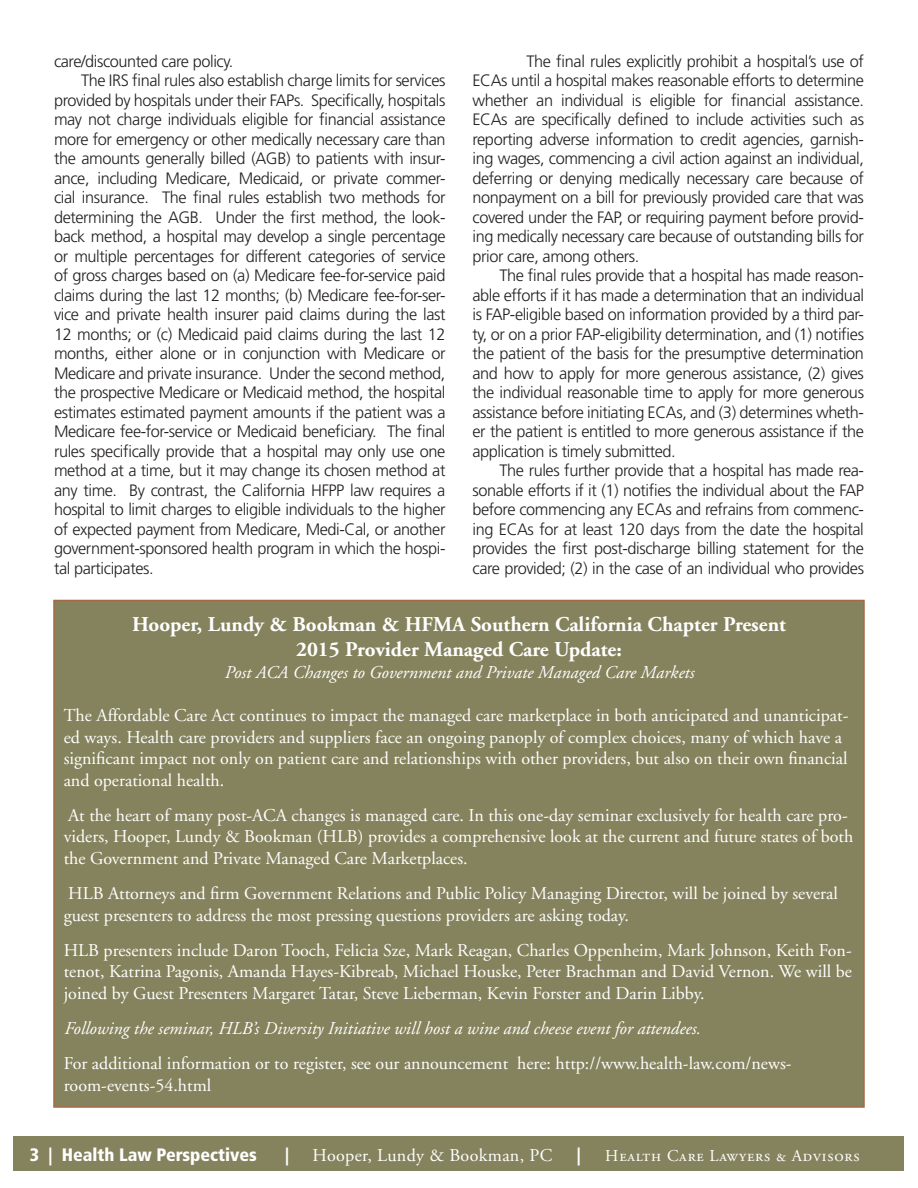
<style>
.page{position:relative;width:918px;height:1188px;background:#fff}
.page>*{position:absolute;margin:0;border:0;box-sizing:border-box;transform-origin:0 0}
.t1{font:700 21px "Adobe Garamond";color:#fff}
.t2{font:18px/21.6px "Adobe Garamond";color:#fff}
.t3{font:italic 18px "Adobe Garamond";color:#fff}
.t4{font:900 condensed 18px "Frutiger";color:#fff}
.t5{font:18px "Adobe Garamond Pro";letter-spacing:.02em;color:#fff}
.Body_copy_in_columns{font:300 16.5px/19.5px "Frutiger";letter-spacing:-.025em;color:#231f20;text-align:justify}
.t6{font:16.5px "Adobe Garamond Pro";letter-spacing:.05em;color:#fff}
</style>
<div class="page">
<div style="left:14px;top:1136px;width:890px;height:35px;background:#85835d"></div>
<div style="left:53px;top:600px;width:812px;height:508px;background:#85835d;border:2px solid #a56947"></div>
<p class="Body_copy_in_columns" style="left:472px;top:51px;width:393px;text-indent:54px">The final rules explicitly prohibit a hospital’s use of ECAs until a hospital makes reasonable efforts to determine whether an individual is eligible for financial assistance.<br>ECAs are specifically defined to include activities such as reporting adverse information to credit agencies, garnish&shy;ing wages, commencing a civil action against an individual, deferring or denying medically necessary care because of nonpayment on a bill for previously provided care that was covered under the FAP, or requiring payment before provid&shy;ing medically necessary care because of outstanding bills for prior care, among others.</p>
<p class="Body_copy_in_columns" style="left:472px;top:266px;width:393px;text-indent:27px">The final rules provide that a hospital has made reason&shy;able efforts if it has made a determination that an individual is FAP-eligible based on information provided by a third par&shy;ty, or on a prior FAP-eligibility determination, and (1) notifies the patient of the basis for the presumptive determination and how to apply for more generous assistance, (2) gives the individual reasonable time to apply for more generous assistance before initiating ECAs, and (3) determines wheth&shy;er the patient is entitled to more generous assistance if the application is timely submitted.</p>
<p class="Body_copy_in_columns" style="left:472px;top:461px;width:393px;text-indent:27px">The rules further provide that a hospital has made rea&shy;sonable efforts if it (1) notifies the individual about the FAP before commencing any ECAs and refrains from commenc&shy;ing ECAs for at least 120 days from the date the hospital provides the first post-discharge billing statement for the care provided; (2) in the case of an individual who provides</p>
<p class="Body_copy_in_columns" style="left:54px;top:51px;width:181px">care/discounted care policy.</p>
<p class="Body_copy_in_columns" style="left:54px;top:71px;width:393px;text-indent:27px">The IRS final rules also establish charge limits for services provided by hospitals under their FAPs. Specifically, hospitals may not charge individuals eligible for financial assistance more for emergency or other medically necessary care than the amounts generally billed (AGB) to patients with insur&shy;ance, including Medicare, Medicaid, or private commer&shy;cial insurance. The final rules establish two methods for determining the AGB. Under the first method, the look&shy;back method, a hospital may develop a single percentage or multiple percentages for different categories of service of gross charges based on (a) Medicare fee-for-service paid claims during the last 12 months; (b) Medicare fee-for-ser&shy;vice and private health insurer paid claims during the last 12 months; or (c) Medicaid paid claims during the last 12 months, either alone or in conjunction with Medicare or Medicare and private insurance. Under the second method, the prospective Medicare or Medicaid method, the hospital estimates estimated payment amounts if the patient was a Medicare fee-for-service or Medicaid beneficiary. The final rules specifically provide that a hospital may only use one method at a time, but it may change its chosen method at any time. By contrast, the California HFPP law requires a hospital to limit charges to eligible individuals to the higher of expected payment from Medicare, Medi-Cal, or another government-sponsored health program in which the hospi&shy;tal participates.</p>
<p class="t1" style="left:132px;top:613px;width:656px">Hooper, Lundy &amp; Bookman &amp; HFMA Southern California Chapter Present</p>
<p class="t1" style="left:296px;top:638px;width:327px">2015 Provider Managed Care Update:</p>
<p class="t3" style="left:224px;top:662px;width:471px">Post ACA Changes to Government and Private Managed Care Markets</p>
<p class="t2" style="left:64px;top:705px;width:786px">The Affordable Care Act continues to impact the managed care marketplace in both anticipated and unanticipat&shy;ed ways. Health care providers and suppliers face an ongoing panoply of complex choices, many of which have a significant impact not only on patient care and relationships with other providers, but also on their own financial and operational health.</p>
<p class="t2" style="left:64px;top:805px;width:791px">At the heart of many post-ACA changes is managed care. In this one-day seminar exclusively for health care pro&shy;viders, Hooper, Lundy &amp; Bookman (HLB) provides a comprehensive look at the current and future states of both the Government and Private Managed Care Marketplaces.</p>
<p class="t2" style="left:64px;top:883px;width:776px">HLB Attorneys and firm Government Relations and Public Policy Managing Director, will be joined by several guest presenters to address the most pressing questions providers are asking today.</p>
<p class="t2" style="left:64px;top:940px;width:790px;text-align:justify">HLB presenters include Daron Tooch, Felicia Sze, Mark Reagan, Charles Oppenheim, Mark Johnson, Keith Fon&shy;tenot, Katrina Pagonis, Amanda Hayes-Kibreab, Michael Houske, Peter Brachman and David Vernon. We will be joined by Guest Presenters Margaret Tatar, Steve Lieberman, Kevin Forster and Darin Libby.</p>
<p class="t3" style="left:64px;top:1019px;width:638px">Following the seminar, HLB’s Diversity Initiative will host a wine and cheese event for attendees.</p>
<p class="t2" style="left:64px;top:1053px;width:729px">For additional information or to register, see our announcement here: http://www.health-law.com/news&shy;room-events-54.html</p>
<p class="t4" style="left:30px;top:1143px;width:229px">3 | Health Law Perspectives</p>
<p class="t4" style="left:285px;top:1143px;width:5px">|</p>
<p class="t5" style="left:312px;top:1144px;width:241px">Hooper, Lundy &amp; Bookman, PC</p>
<p class="t4" style="left:577px;top:1143px;width:5px">|</p>
<p class="t6" style="left:605px;top:1145px;width:256px">Health Care Lawyers &amp; Advisors</p>
</div>
